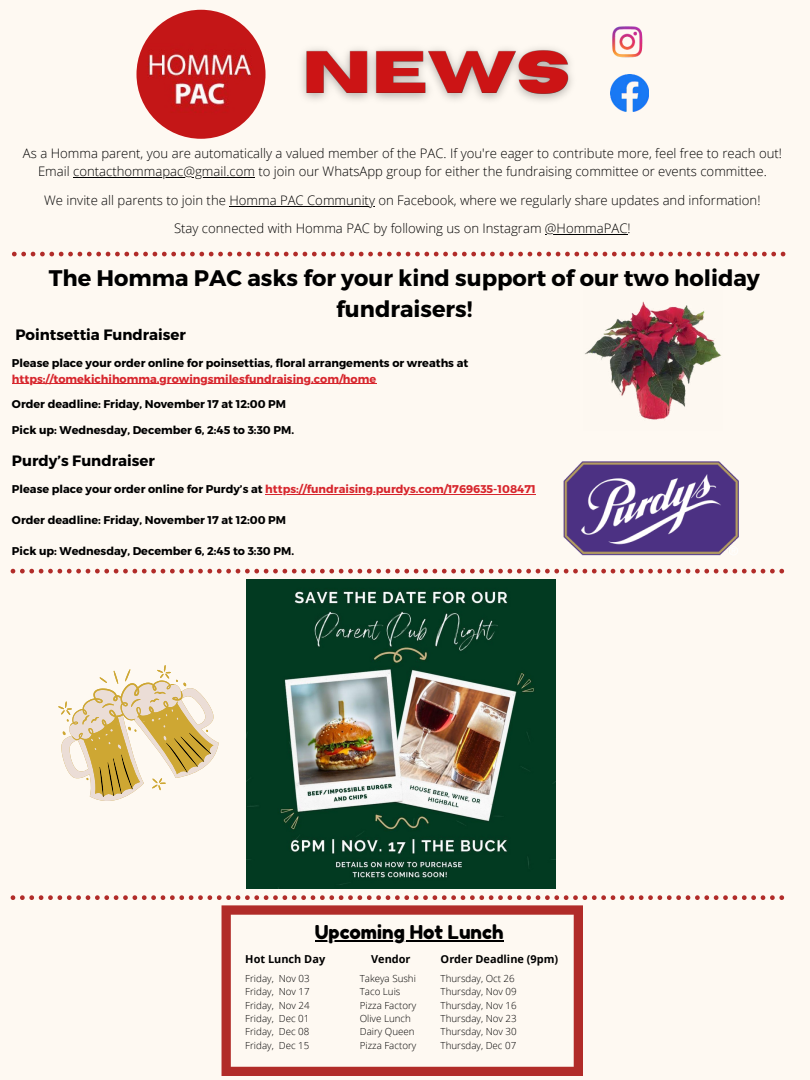
<style>
.page{position:relative;width:810px;height:1080px;background:#fef9f2}
.page>*{position:absolute;margin:0;border:0;box-sizing:border-box;transform-origin:0 0}
.t1{font:700 22.5px/31.4px "Montserrat";color:#000;text-align:center}
.t2{font:19.12px "Fredoka One";color:#000}
.t3{font:700 15px "Montserrat";color:#000}
.t4{font:300 13.12px/18.2px "Open Sans";color:#000;text-align:center}
.t5{font:700 11.25px "Montserrat";color:#000}
.t6{font:700 11.25px "Montserrat";color:#d7262d}
.t7{font:700 10.94px "Open Sans";color:#000}
.t8{font:300 9.75px/13.4px "Open Sans";color:#000}
.s1{color:#000}
</style>
<div class="page">
<img style="left:612px;top:26px;width:31px;height:32px">
<img style="left:611px;top:74px;width:37px;height:38px">
<img style="left:136px;top:10px;width:130px;height:129px;border-radius:50%">
<img style="left:302px;top:48px;width:270px;height:53px">
<svg style="left:12px;top:252px;width:773px;height:4px"></svg>
<svg style="left:222px;top:905px;width:361px;height:171px"></svg>
<hr style="left:315px;top:940px;width:189px;height:2px;background:#000">
<svg style="left:11px;top:895px;width:773px;height:5px"></svg>
<hr style="left:12px;top:384px;width:364px;height:1px;background:#d7262d">
<img style="left:585px;top:301px;width:137px;height:119px">
<img style="left:564px;top:461px;width:175px;height:95px">
<hr style="left:265px;top:494px;width:271px;height:1px;background:#d7262d">
<svg style="left:11px;top:569px;width:773px;height:4px"></svg>
<img style="left:246px;top:580px;width:310px;height:309px">
<svg style="left:58px;top:665px;width:161px;height:136px"></svg>
<hr style="left:73px;top:177px;width:182px;height:1px;background:#000">
<hr style="left:229px;top:206px;width:146px;height:1px;background:#000">
<hr style="left:545px;top:234px;width:83px;height:1px;background:#000">
<p class="t4" style="left:23px;top:144px;width:761px">As a Homma parent, you are automatically a valued member of the PAC. If you're eager to contribute more, feel free to reach out!<br>Email contacthommapac@gmail.com to join our WhatsApp group for either the fundraising committee or events committee.</p>
<p class="t4" style="left:44px;top:185px;width:718px;line-height:28.6px">We invite all parents to join the Homma PAC Community on Facebook, where we regularly share updates and information!<br>Stay connected with Homma PAC by following us on Instagram @HommaPAC!</p>
<h1 class="t1" style="left:49px;top:262px;width:713px">The Homma PAC asks for your kind support of our two holiday fundraisers!</h1>
<p class="t3" style="left:15px;top:325px;width:172px">Pointsettia Fundraiser</p>
<p class="t5" style="left:12px;top:356px;width:458px">Please place your order online for poinsettias, floral arrangements or wreaths at</p>
<p class="t6" style="left:12px;top:372px;width:366px">https://tomekichihomma.growingsmilesfundraising.com/home</p>
<p class="t5" style="left:12px;top:397px;width:276px">Order deadline: Friday, November 17 at 12:00 PM</p>
<p class="t5" style="left:12px;top:423px;width:284px">Pick up: Wednesday, December 6, 2:45 to 3:30 PM.</p>
<p class="t3" style="left:12px;top:451px;width:144px">Purdy’s Fundraiser</p>
<p class="t6" style="left:12px;top:482px;width:525px"><span class="s1">Please place your order online for Purdy’s at</span> https://fundraising.purdys.com/1769635-108471</p>
<p class="t5" style="left:12px;top:513px;width:276px">Order deadline: Friday, November 17 at 12:00 PM</p>
<p class="t5" style="left:12px;top:544px;width:284px">Pick up: Wednesday, December 6, 2:45 to 3:30 PM.</p>
<h2 class="t2" style="left:315px;top:920px;width:190px">Upcoming Hot Lunch</h2>
<p class="t7" style="left:245px;top:951px;width:81px">Hot Lunch Day</p>
<p class="t8" style="left:245px;top:971px;width:66px;text-align:justify">Friday, Nov 03<br>Friday, Nov 17<br>Friday, Nov 24<br>Friday, Dec 01<br>Friday, Dec 08<br>Friday, Dec 15</p>
<p class="t7" style="left:371px;top:951px;width:41px">Vendor</p>
<p class="t8" style="left:360px;top:971px;width:58px">Takeya Sushi<br>Taco Luis<br>Pizza Factory<br>Olive Lunch<br>Dairy Queen<br>Pizza Factory</p>
<p class="t7" style="left:441px;top:951px;width:119px">Order Deadline (9pm)</p>
<p class="t8" style="left:441px;top:971px;width:78px">Thursday, Oct 26<br>Thursday, Nov 09<br>Thursday, Nov 16<br>Thursday, Nov 23<br>Thursday, Nov 30<br>Thursday, Dec 07</p>
</div>
